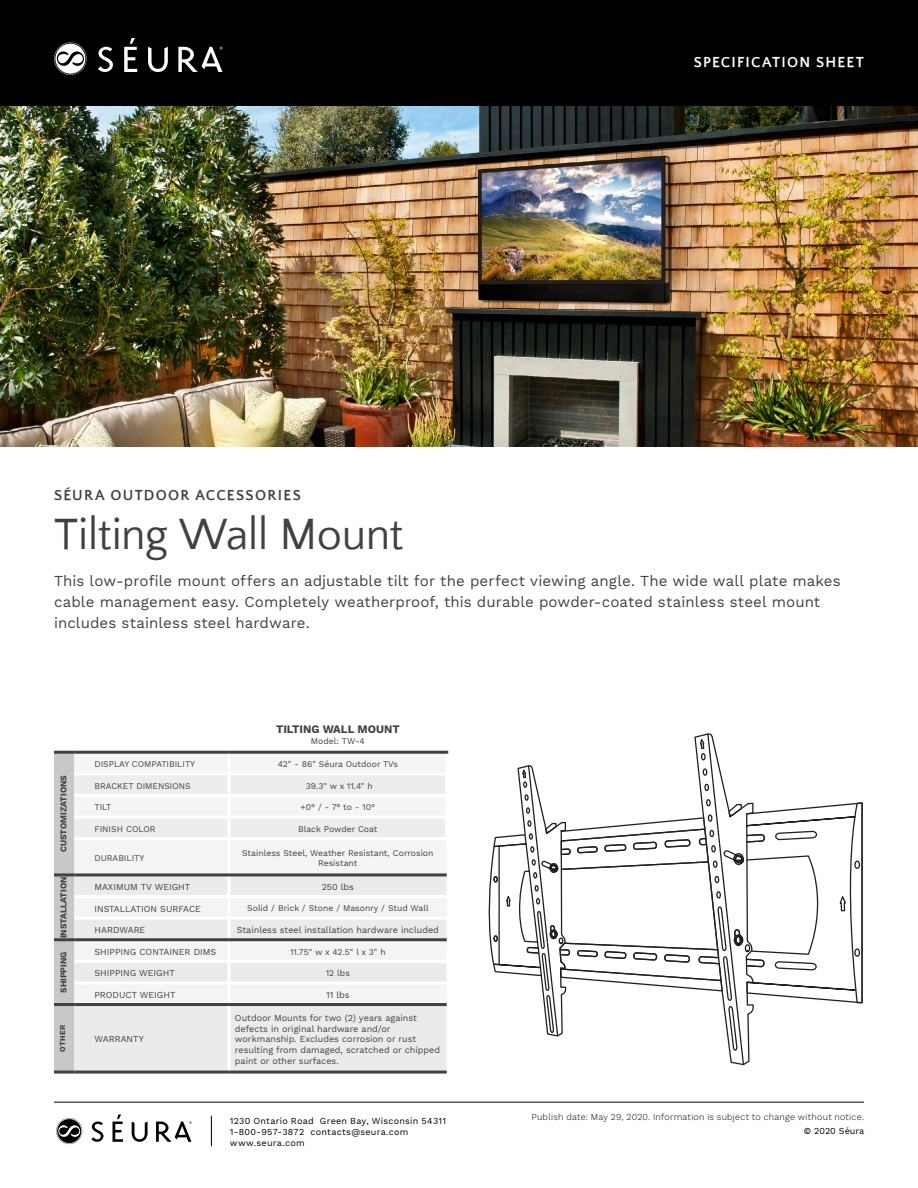
<style>
.page{position:relative;width:918px;height:1188px;background:#fff}
.page>*{position:absolute;margin:0;border:0;box-sizing:border-box;transform-origin:0 0}
.t1{font:45px "Quattrocento Sans";letter-spacing:-.015em;color:#414042}
.t2{font:15px/21px "Work Sans";letter-spacing:.005em;color:#414042}
.t3{font:700 15px "Quattrocento Sans";letter-spacing:.08em;color:#414042}
.t4{font:700 15px "Quattrocento Sans";letter-spacing:.08em;color:#fff}
.t5{font:700 11.25px "Work Sans";color:#414042}
.t6{font:9px/10.8px "Work Sans";color:#414042}
.t7{font:9px/10.8px "Work Sans";letter-spacing:.03em;color:#000}
.t8{font:300 9px "Work Sans";letter-spacing:.025em;color:#000}
.t9{font:9px "Work Sans";color:#000}
.t10{font:8.7px/10.4px "Work Sans";color:#414042;text-align:center}
.t11{font:700 8.7px "Work Sans";color:#414042}
.t12{font:700 7.5px "Work Sans";letter-spacing:.025em;color:#414042}
</style>
<div class="page">
<div style="left:0;top:0;width:918px;height:108px;background:#000"></div>
<svg style="left:54px;top:42px;width:33px;height:33px"></svg>
<svg style="left:98px;top:47px;width:15px;height:25px"></svg>
<svg style="left:124px;top:38px;width:13px;height:34px"></svg>
<svg style="left:148px;top:47px;width:20px;height:25px"></svg>
<svg style="left:178px;top:47px;width:44px;height:25px"></svg>
<img style="left:0;top:107px;width:918px;height:340px">
<hr style="left:211px;top:1116px;width:1px;height:30px;background:#000">
<svg style="left:56px;top:1118px;width:26px;height:26px"></svg>
<svg style="left:91px;top:1122px;width:12px;height:20px"></svg>
<svg style="left:132px;top:1122px;width:16px;height:20px"></svg>
<svg style="left:113px;top:1114px;width:10px;height:28px"></svg>
<svg style="left:156px;top:1122px;width:35px;height:20px"></svg>
<hr style="left:54px;top:1102px;width:810px;height:1px;background:#000">
<hr style="left:917px;top:0;width:1px;height:108px;background:#000">
<svg style="left:54px;top:754px;width:391px;height:317px"></svg>
<div style="left:74px;top:840px;width:372px;height:33px;background:#f3f4f4"></div>
<svg style="left:74px;top:876px;width:373px;height:195px;fill:#ebebec"></svg>
<hr style="left:227px;top:754px;width:3px;height:18px;background:#fff">
<hr style="left:227px;top:775px;width:3px;height:19px;background:#fff">
<hr style="left:227px;top:797px;width:3px;height:19px;background:#fff">
<hr style="left:227px;top:819px;width:3px;height:18px;background:#fff">
<hr style="left:227px;top:840px;width:3px;height:33px;background:#fff">
<hr style="left:227px;top:876px;width:3px;height:19px;background:#fff">
<hr style="left:227px;top:898px;width:3px;height:19px;background:#fff">
<hr style="left:227px;top:920px;width:3px;height:18px;background:#fff">
<hr style="left:227px;top:941px;width:3px;height:19px;background:#fff">
<hr style="left:227px;top:963px;width:3px;height:18px;background:#fff">
<hr style="left:227px;top:984px;width:3px;height:19px;background:#fff">
<hr style="left:227px;top:1006px;width:3px;height:65px;background:#fff">
<hr style="left:74px;top:873px;width:155px;height:3px;background:#414042">
<hr style="left:229px;top:873px;width:218px;height:3px;background:#414042">
<hr style="left:74px;top:938px;width:155px;height:3px;background:#414042">
<hr style="left:229px;top:938px;width:218px;height:3px;background:#414042">
<hr style="left:74px;top:895px;width:155px;height:3px;background:#fff">
<hr style="left:229px;top:895px;width:218px;height:3px;background:#fff">
<hr style="left:74px;top:917px;width:155px;height:3px;background:#fff">
<hr style="left:229px;top:917px;width:218px;height:3px;background:#fff">
<hr style="left:74px;top:960px;width:155px;height:3px;background:#fff">
<hr style="left:229px;top:960px;width:218px;height:3px;background:#fff">
<hr style="left:74px;top:981px;width:155px;height:3px;background:#fff">
<hr style="left:229px;top:981px;width:218px;height:3px;background:#fff">
<hr style="left:74px;top:751px;width:155px;height:3px;background:#414042">
<hr style="left:229px;top:751px;width:219px;height:3px;background:#414042">
<hr style="left:54px;top:751px;width:20px;height:3px;background:#414042">
<hr style="left:74px;top:772px;width:155px;height:3px;background:#fff">
<hr style="left:229px;top:772px;width:219px;height:3px;background:#fff">
<hr style="left:74px;top:794px;width:155px;height:3px;background:#fff">
<hr style="left:229px;top:794px;width:219px;height:3px;background:#fff">
<hr style="left:74px;top:816px;width:155px;height:3px;background:#fff">
<hr style="left:229px;top:816px;width:219px;height:3px;background:#fff">
<hr style="left:74px;top:837px;width:155px;height:3px;background:#fff">
<hr style="left:229px;top:837px;width:219px;height:3px;background:#fff">
<hr style="left:54px;top:1003px;width:20px;height:3px;background:#414042">
<hr style="left:74px;top:1003px;width:155px;height:3px;background:#414042">
<hr style="left:229px;top:1003px;width:218px;height:3px;background:#414042">
<hr style="left:54px;top:1071px;width:20px;height:3px;background:#414042">
<hr style="left:74px;top:1071px;width:155px;height:3px;background:#414042">
<hr style="left:229px;top:1071px;width:218px;height:3px;background:#414042">
<hr style="left:54px;top:873px;width:20px;height:3px;background:#414042">
<hr style="left:54px;top:938px;width:20px;height:3px;background:#414042">
<svg style="left:488px;top:733px;width:375px;height:333px"></svg>
<h2 class="t3" style="left:54px;top:487px;width:248px">SÉURA OUTDOOR ACCESSORIES</h2>
<h1 class="t1" style="left:54px;top:511px;width:351px">Tilting Wall Mount</h1>
<h2 class="t4" style="left:694px;top:54px;width:172px">SPECIFICATION SHEET</h2>
<p class="t2" style="left:54px;top:571px;width:788px">This low-profile mount offers an adjustable tilt for the perfect viewing angle. The wide wall plate makes cable management easy. Completely weatherproof, this durable powder-coated stainless steel mount includes stainless steel hardware.</p>
<p class="t11" style="left:58px;top:852px;width:79px;rotate:-90deg">CUSTOMIZATIONS</p>
<p class="t5" style="left:276px;top:723px;width:125px">TILTING WALL MOUNT</p>
<p class="t10" style="left:311px;top:736px;width:55px">Model: TW-4</p>
<p class="t10" style="left:94px;top:759px;width:102px">DISPLAY COMPATIBILITY</p>
<p class="t10" style="left:278px;top:759px;width:122px">42" - 86" Séura Outdoor TVs</p>
<p class="t10" style="left:94px;top:781px;width:98px">BRACKET DIMENSIONS</p>
<p class="t10" style="left:306px;top:781px;width:68px">39.3" w x 11.4" h</p>
<p class="t10" style="left:94px;top:802px;width:19px">TILT</p>
<p class="t10" style="left:301px;top:802px;width:76px">+0° / - 7° to - 10°</p>
<p class="t10" style="left:94px;top:824px;width:63px">FINISH COLOR</p>
<p class="t10" style="left:298px;top:824px;width:81px">Black Powder Coat</p>
<p class="t10" style="left:94px;top:853px;width:51px">DURABILITY</p>
<p class="t10" style="left:242px;top:848px;width:193px">Stainless Steel, Weather Resistant, Corrosion<br>Resistant</p>
<p class="t11" style="left:58px;top:938px;width:63px;rotate:-90deg">INSTALLATION</p>
<p class="t6" style="left:94px;top:882px;width:97px">MAXIMUM TV WEIGHT</p>
<p class="t6" style="left:322px;top:882px;width:34px">250 lbs</p>
<p class="t6" style="left:94px;top:903px;width:108px">INSTALLATION SURFACE</p>
<p class="t10" style="left:247px;top:904px;width:183px">Solid / Brick / Stone / Masonry / Stud Wall</p>
<p class="t6" style="left:94px;top:925px;width:52px">HARDWARE</p>
<p class="t6" style="left:237px;top:925px;width:204px">Stainless steel installation hardware included</p>
<p class="t11" style="left:58px;top:993px;width:43px;rotate:-90deg">SHIPPING</p>
<p class="t6" style="left:94px;top:947px;width:123px">SHIPPING CONTAINER DIMS</p>
<p class="t10" style="left:290px;top:947px;width:97px">11.75" w x 42.5" l x 3" h</p>
<p class="t6" style="left:94px;top:968px;width:82px">SHIPPING WEIGHT</p>
<p class="t10" style="left:326px;top:968px;width:26px">12 lbs</p>
<p class="t6" style="left:94px;top:990px;width:82px">PRODUCT WEIGHT</p>
<p class="t6" style="left:326px;top:990px;width:25px">11 lbs</p>
<p class="t12" style="left:58px;top:1052px;width:28px;rotate:-90deg">OTHER</p>
<p class="t6" style="left:94px;top:1034px;width:51px">WARRANTY</p>
<p class="t6" style="left:235px;top:1013px;width:207px">Outdoor Mounts for two (2) years against defects in original hardware and/or workmanship. Excludes corrosion or rust resulting from damaged, scratched or chipped paint or other surfaces.</p>
<p class="t7" style="left:230px;top:1116px;width:218px">1230 Ontario Road Green Bay, Wisconsin 54311<br>1-800-957-3872 contacts@seura.com www.seura.com</p>
<p class="t8" style="left:532px;top:1112px;width:334px">Publish date: May 29, 2020. Information is subject to change without notice.</p>
<p class="t9" style="left:804px;top:1126px;width:62px">© 2020 Séura</p>
</div>
